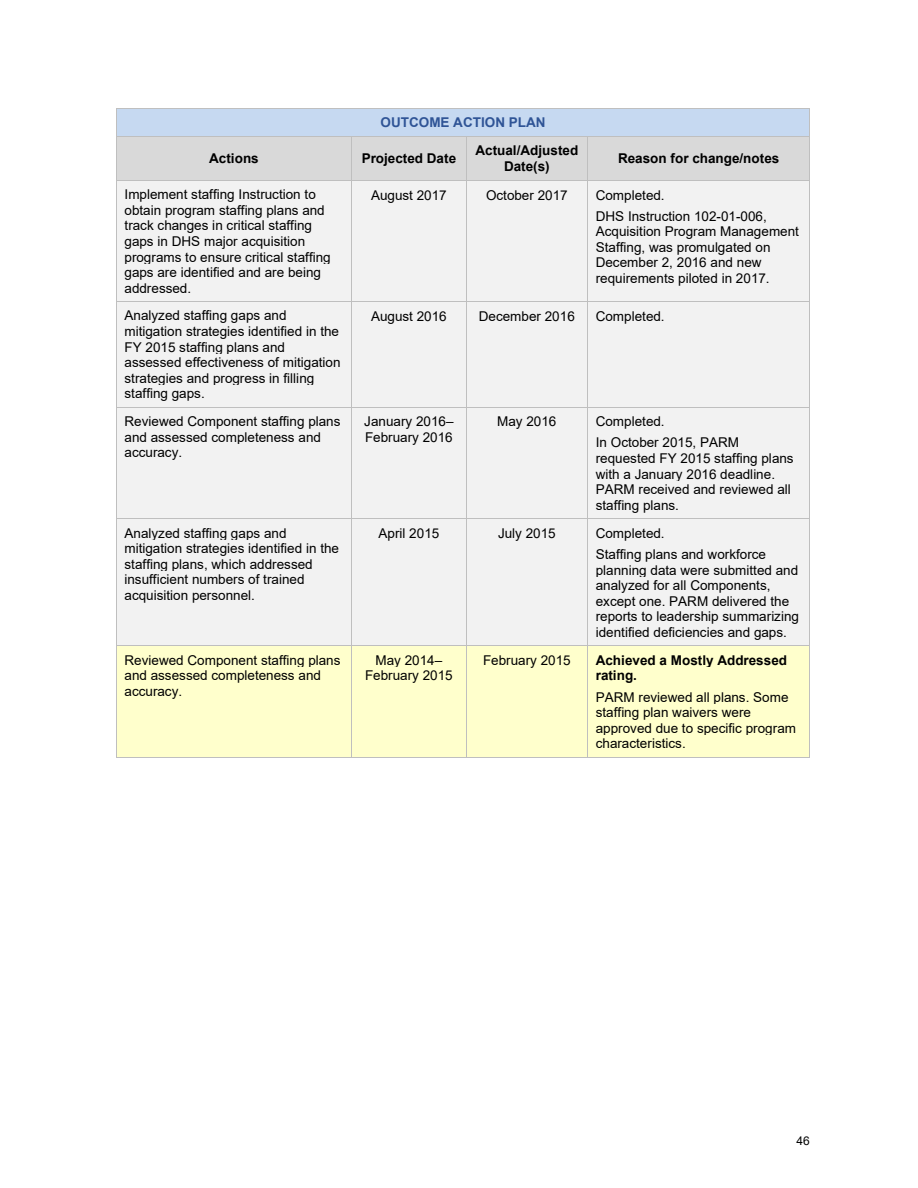
<style>
.page{position:relative;width:918px;height:1188px;background:#fff}
.page>*{position:absolute;margin:0;border:0;box-sizing:border-box;transform-origin:0 0}
.t1{font:13.5px/15.6px "Arial";color:#000}
.t2{font:700 13.5px/15.6px "Arial";color:#000;text-align:center}
.t3{font:700 13.5px "Arial";color:#2f5496}
.t4{font:12px "Arial";color:#000}
</style>
<div class="page">
<div style="left:117px;top:108px;width:692px;height:28px;background:#c6d9f1"></div>
<hr style="left:117px;top:108px;width:692px;height:1px;background:#bfbfbf">
<div style="left:117px;top:136px;width:235px;height:44px;background:#d9d9d9"></div>
<div style="left:352px;top:136px;width:114px;height:44px;background:#d9d9d9"></div>
<div style="left:466px;top:136px;width:122px;height:44px;background:#d9d9d9"></div>
<div style="left:588px;top:136px;width:221px;height:44px;background:#d9d9d9"></div>
<svg style="left:116px;top:108px;width:1px;height:28px"></svg>
<hr style="left:117px;top:136px;width:235px;height:1px;background:#bfbfbf">
<hr style="left:352px;top:136px;width:114px;height:1px;background:#bfbfbf">
<hr style="left:466px;top:136px;width:122px;height:1px;background:#bfbfbf">
<hr style="left:588px;top:136px;width:221px;height:1px;background:#bfbfbf">
<svg style="left:809px;top:108px;width:1px;height:28px"></svg>
<hr style="left:116px;top:136px;width:1px;height:44px;background:#bfbfbf">
<hr style="left:352px;top:136px;width:1px;height:44px;background:#bfbfbf">
<hr style="left:466px;top:136px;width:1px;height:44px;background:#bfbfbf">
<hr style="left:588px;top:136px;width:1px;height:44px;background:#bfbfbf">
<hr style="left:809px;top:136px;width:1px;height:44px;background:#bfbfbf">
<div style="left:117px;top:181px;width:235px;height:121px;background:#f2f2f2"></div>
<div style="left:352px;top:181px;width:114px;height:121px;background:#f2f2f2"></div>
<div style="left:466px;top:181px;width:122px;height:121px;background:#f2f2f2"></div>
<div style="left:588px;top:181px;width:221px;height:121px;background:#f2f2f2"></div>
<hr style="left:117px;top:180px;width:235px;height:1px;background:#bfbfbf">
<hr style="left:352px;top:180px;width:114px;height:1px;background:#bfbfbf">
<hr style="left:466px;top:180px;width:122px;height:1px;background:#bfbfbf">
<hr style="left:588px;top:180px;width:221px;height:1px;background:#bfbfbf">
<hr style="left:116px;top:181px;width:1px;height:121px;background:#bfbfbf">
<hr style="left:352px;top:181px;width:1px;height:121px;background:#bfbfbf">
<hr style="left:466px;top:181px;width:1px;height:121px;background:#bfbfbf">
<hr style="left:588px;top:181px;width:1px;height:121px;background:#bfbfbf">
<hr style="left:809px;top:181px;width:1px;height:121px;background:#bfbfbf">
<div style="left:117px;top:302px;width:235px;height:105px;background:#f2f2f2"></div>
<div style="left:352px;top:302px;width:114px;height:105px;background:#f2f2f2"></div>
<div style="left:466px;top:302px;width:122px;height:105px;background:#f2f2f2"></div>
<div style="left:588px;top:302px;width:221px;height:105px;background:#f2f2f2"></div>
<hr style="left:117px;top:302px;width:235px;height:1px;background:#bfbfbf">
<hr style="left:352px;top:302px;width:114px;height:1px;background:#bfbfbf">
<hr style="left:466px;top:302px;width:122px;height:1px;background:#bfbfbf">
<hr style="left:588px;top:302px;width:221px;height:1px;background:#bfbfbf">
<hr style="left:116px;top:302px;width:1px;height:105px;background:#bfbfbf">
<hr style="left:352px;top:302px;width:1px;height:105px;background:#bfbfbf">
<hr style="left:466px;top:302px;width:1px;height:105px;background:#bfbfbf">
<hr style="left:588px;top:302px;width:1px;height:105px;background:#bfbfbf">
<hr style="left:809px;top:302px;width:1px;height:105px;background:#bfbfbf">
<div style="left:117px;top:407px;width:235px;height:111px;background:#f2f2f2"></div>
<div style="left:352px;top:407px;width:114px;height:111px;background:#f2f2f2"></div>
<div style="left:466px;top:407px;width:122px;height:111px;background:#f2f2f2"></div>
<div style="left:588px;top:407px;width:221px;height:111px;background:#f2f2f2"></div>
<hr style="left:117px;top:407px;width:235px;height:1px;background:#bfbfbf">
<hr style="left:352px;top:407px;width:114px;height:1px;background:#bfbfbf">
<hr style="left:466px;top:407px;width:122px;height:1px;background:#bfbfbf">
<hr style="left:588px;top:407px;width:221px;height:1px;background:#bfbfbf">
<hr style="left:116px;top:407px;width:1px;height:111px;background:#bfbfbf">
<hr style="left:352px;top:407px;width:1px;height:111px;background:#bfbfbf">
<hr style="left:466px;top:407px;width:1px;height:111px;background:#bfbfbf">
<hr style="left:588px;top:407px;width:1px;height:111px;background:#bfbfbf">
<hr style="left:809px;top:407px;width:1px;height:111px;background:#bfbfbf">
<div style="left:117px;top:519px;width:235px;height:127px;background:#f2f2f2"></div>
<div style="left:352px;top:519px;width:114px;height:127px;background:#f2f2f2"></div>
<div style="left:466px;top:519px;width:122px;height:127px;background:#f2f2f2"></div>
<div style="left:588px;top:519px;width:221px;height:127px;background:#f2f2f2"></div>
<hr style="left:117px;top:518px;width:235px;height:1px;background:#bfbfbf">
<hr style="left:352px;top:518px;width:114px;height:1px;background:#bfbfbf">
<hr style="left:466px;top:518px;width:122px;height:1px;background:#bfbfbf">
<hr style="left:588px;top:518px;width:221px;height:1px;background:#bfbfbf">
<hr style="left:116px;top:519px;width:1px;height:127px;background:#bfbfbf">
<hr style="left:352px;top:519px;width:1px;height:127px;background:#bfbfbf">
<hr style="left:466px;top:519px;width:1px;height:127px;background:#bfbfbf">
<hr style="left:588px;top:519px;width:1px;height:127px;background:#bfbfbf">
<hr style="left:809px;top:519px;width:1px;height:127px;background:#bfbfbf">
<div style="left:117px;top:646px;width:235px;height:111px;background:#ffc"></div>
<div style="left:352px;top:646px;width:114px;height:111px;background:#ffc"></div>
<div style="left:466px;top:646px;width:122px;height:111px;background:#ffc"></div>
<div style="left:588px;top:646px;width:221px;height:111px;background:#ffc"></div>
<hr style="left:117px;top:646px;width:235px;height:1px;background:#bfbfbf">
<hr style="left:352px;top:646px;width:114px;height:1px;background:#bfbfbf">
<hr style="left:466px;top:646px;width:122px;height:1px;background:#bfbfbf">
<hr style="left:588px;top:646px;width:221px;height:1px;background:#bfbfbf">
<hr style="left:116px;top:646px;width:1px;height:111px;background:#bfbfbf">
<hr style="left:117px;top:757px;width:235px;height:1px;background:#bfbfbf">
<hr style="left:352px;top:646px;width:1px;height:111px;background:#bfbfbf">
<hr style="left:352px;top:757px;width:114px;height:1px;background:#bfbfbf">
<hr style="left:466px;top:646px;width:1px;height:111px;background:#bfbfbf">
<hr style="left:466px;top:757px;width:122px;height:1px;background:#bfbfbf">
<hr style="left:588px;top:646px;width:1px;height:111px;background:#bfbfbf">
<hr style="left:588px;top:757px;width:221px;height:1px;background:#bfbfbf">
<hr style="left:809px;top:646px;width:1px;height:111px;background:#bfbfbf">
<p class="t3" style="left:381px;top:113px;width:167px">OUTCOME ACTION PLAN</p>
<p class="t2" style="left:209px;top:151px;width:51px">Actions</p>
<p class="t2" style="left:362px;top:151px;width:96px">Projected Date</p>
<p class="t2" style="left:476px;top:143px;width:104px">Actual/Adjusted<br>Date(s)</p>
<p class="t2" style="left:618px;top:151px;width:163px">Reason for change/notes</p>
<p class="t1" style="left:125px;top:187px;width:208px">Implement staffing Instruction to obtain program staffing plans and track changes in critical staffing gaps in DHS major acquisition programs to ensure critical staffing gaps are identified and are being addressed.</p>
<p class="t1" style="left:371px;top:187px;width:77px">August 2017</p>
<p class="t1" style="left:486px;top:187px;width:83px">October 2017</p>
<p class="t1" style="left:596px;top:187px;width:70px">Completed.</p>
<p class="t1" style="left:596px;top:208px;width:205px">DHS Instruction 102-01-006,<br>Acquisition Program Management<br>Staffing, was promulgated on<br>December 2, 2016 and new requirements piloted in 2017.</p>
<p class="t1" style="left:125px;top:308px;width:218px">Analyzed staffing gaps and mitigation strategies identified in the<br>FY 2015 staffing plans and assessed effectiveness of mitigation strategies and progress in filling staffing gaps.</p>
<p class="t1" style="left:371px;top:308px;width:77px">August 2016</p>
<p class="t1" style="left:479px;top:308px;width:98px">December 2016</p>
<p class="t1" style="left:596px;top:308px;width:70px">Completed.</p>
<p class="t1" style="left:125px;top:413px;width:217px">Reviewed Component staffing plans and assessed completeness and accuracy.</p>
<p class="t1" style="left:364px;top:413px;width:91px">January 2016–<br>February 2016</p>
<p class="t1" style="left:497px;top:413px;width:61px">May 2016</p>
<p class="t1" style="left:596px;top:413px;width:70px">Completed.</p>
<p class="t1" style="left:596px;top:435px;width:199px">In October 2015, PARM requested FY 2015 staffing plans with a January 2016 deadline.<br>PARM received and reviewed all staffing plans.</p>
<p class="t1" style="left:125px;top:525px;width:216px">Analyzed staffing gaps and mitigation strategies identified in the staffing plans, which addressed insufficient numbers of trained acquisition personnel.</p>
<p class="t1" style="left:379px;top:525px;width:62px">April 2015</p>
<p class="t1" style="left:498px;top:525px;width:59px">July 2015</p>
<p class="t1" style="left:596px;top:525px;width:70px">Completed.</p>
<p class="t1" style="left:596px;top:546px;width:205px">Staffing plans and workforce planning data were submitted and analyzed for all Components, except one. PARM delivered the reports to leadership summarizing identified deficiencies and gaps.</p>
<p class="t1" style="left:125px;top:652px;width:217px">Reviewed Component staffing plans and assessed completeness and accuracy.</p>
<p class="t1" style="left:365px;top:652px;width:89px;text-align:center">May 2014–<br>February 2015</p>
<p class="t1" style="left:483px;top:652px;width:89px">February 2015</p>
<p class="t2" style="left:596px;top:652px;width:193px;text-align:left">Achieved a Mostly Addressed rating.</p>
<p class="t1" style="left:596px;top:689px;width:202px">PARM reviewed all plans. Some staffing plan waivers were approved due to specific program characteristics.</p>
<p class="t4" style="left:797px;top:1132px;width:15px">46</p>
</div>
